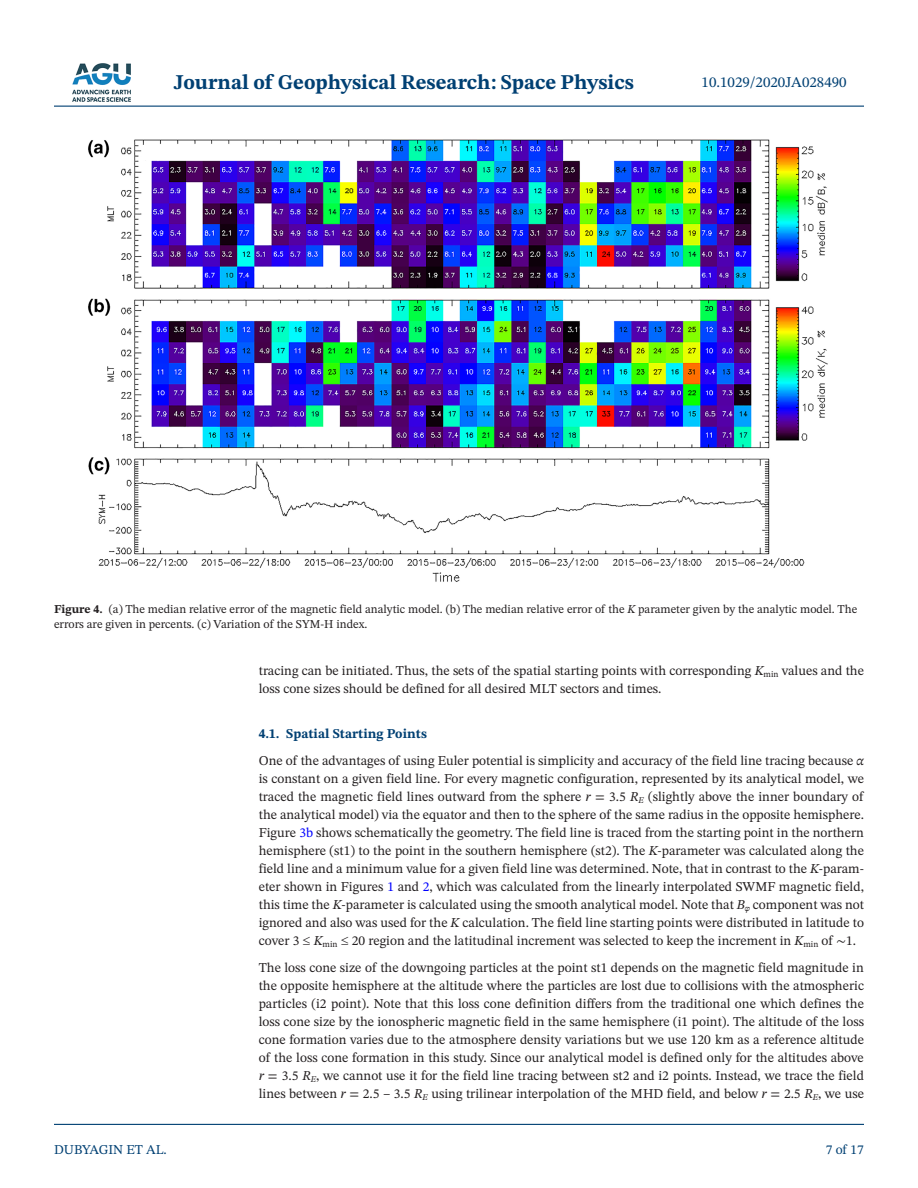
<style>
.page{position:relative;width:918px;height:1188px;background:#fff}
.page>*{position:absolute;margin:0;border:0;box-sizing:border-box;transform-origin:0 0}
.t1{font:700 21px "STIX Two Text";color:#004073}
.t2{font:15px "STIX Two Text";color:#004073}
.t3{font:13.5px/18px "STIX Two Text";color:#231f20}
.t4{font:13.5px "STIX Two Text";color:#004073}
.t5{font:12px/15px "STIX Two Text";color:#231f20}
.s1{font-weight:700}
.s2{font-style:italic}
.s3{font-weight:700;color:#004073}
.s4{color:#00f}
.s5{font-family:"STIX Two Math"}
</style>
<div class="page">
<hr style="left:54px;top:106px;width:810px;height:1px;background:#004073">
<hr style="left:54px;top:1124px;width:810px;height:1px;background:#004073">
<img style="left:72px;top:63px;width:59px;height:39px">
<img style="left:88px;top:139px;width:740px;height:443px">
<h1 class="t1" style="left:174px;top:67px;width:462px">Journal of Geophysical Research: Space Physics</h1>
<p class="t2" style="left:702px;top:72px;width:146px">10.1029/2020JA028490</p>
<p class="t5" style="left:54px;top:602px;width:805px"><span class="s1">Figure 4.</span> (a) The median relative error of the magnetic field analytic model. (b) The median relative error of the <span class="s2">K</span> parameter given by the analytic model. The errors are given in percents. (c) Variation of the SYM-H index.</p>
<p class="t4" style="left:54px;top:1140px;width:114px">DUBYAGIN ET AL.</p>
<p class="t3" style="left:259px;top:661px;width:607px">tracing can be initiated. Thus, the sets of the spatial starting points with corresponding <span class="s2">K</span><sub>min</sub> values and the loss cone sizes should be defined for all desired MLT sectors and times.</p>
<p class="t3" style="left:259px;top:720px;width:607px;line-height:27px"><span class="s3">4.1. Spatial Starting Points<br></span>One of the advantages of using Euler potential is simplicity and accuracy of the field line tracing because <span class="s2">α</span></p>
<p class="t3" style="left:259px;top:769px;width:607px;text-align:justify">is constant on a given field line. For every magnetic configuration, represented by its analytical model, we traced the magnetic field lines outward from the sphere <span class="s2">r</span> = 3.5 <span class="s2">R</span><sub>E</sub> (slightly above the inner boundary of the analytical model) via the equator and then to the sphere of the same radius in the opposite hemisphere.<br>Figure <span class="s4">3b</span> shows schematically the geometry. The field line is traced from the starting point in the northern hemisphere (st1) to the point in the southern hemisphere (st2). The <span class="s2">K</span>-parameter was calculated along the field line and a minimum value for a given field line was determined. Note, that in contrast to the <span class="s2">K</span>-param&shy;eter shown in Figures <span class="s4">1</span> and <span class="s4">2</span>, which was calculated from the linearly interpolated SWMF magnetic field, this time the <span class="s2">K</span>-parameter is calculated using the smooth analytical model. Note that <span class="s2">B</span><sub>φ</sub> component was not ignored and also was used for the <span class="s2">K</span> calculation. The field line starting points were distributed in latitude to cover 3 ≤ <span class="s2">K</span><sub>min</sub> ≤ 20 region and the latitudinal increment was selected to keep the increment in <span class="s2">K</span><sub>min</sub> of <span class="s5">∼</span>1.</p>
<p class="t3" style="left:259px;top:958px;width:607px;text-align:justify">The loss cone size of the downgoing particles at the point st1 depends on the magnetic field magnitude in the opposite hemisphere at the altitude where the particles are lost due to collisions with the atmospheric particles (i2 point). Note that this loss cone definition differs from the traditional one which defines the loss cone size by the ionospheric magnetic field in the same hemisphere (i1 point). The altitude of the loss cone formation varies due to the atmosphere density variations but we use 120 km as a reference altitude of the loss cone formation in this study. Since our analytical model is defined only for the altitudes above <span class="s2">r</span> = 3.5 <span class="s2">R</span><sub>E</sub>, we cannot use it for the field line tracing between st2 and i2 points. Instead, we trace the field lines between <span class="s2">r</span> = 2.5 – 3.5 <span class="s2">R</span><sub>E</sub> using trilinear interpolation of the MHD field, and below <span class="s2">r</span> = 2.5 <span class="s2">R</span><sub>E</sub>, we use</p>
<p class="t4" style="left:826px;top:1140px;width:40px">7 of 17</p>
</div>
